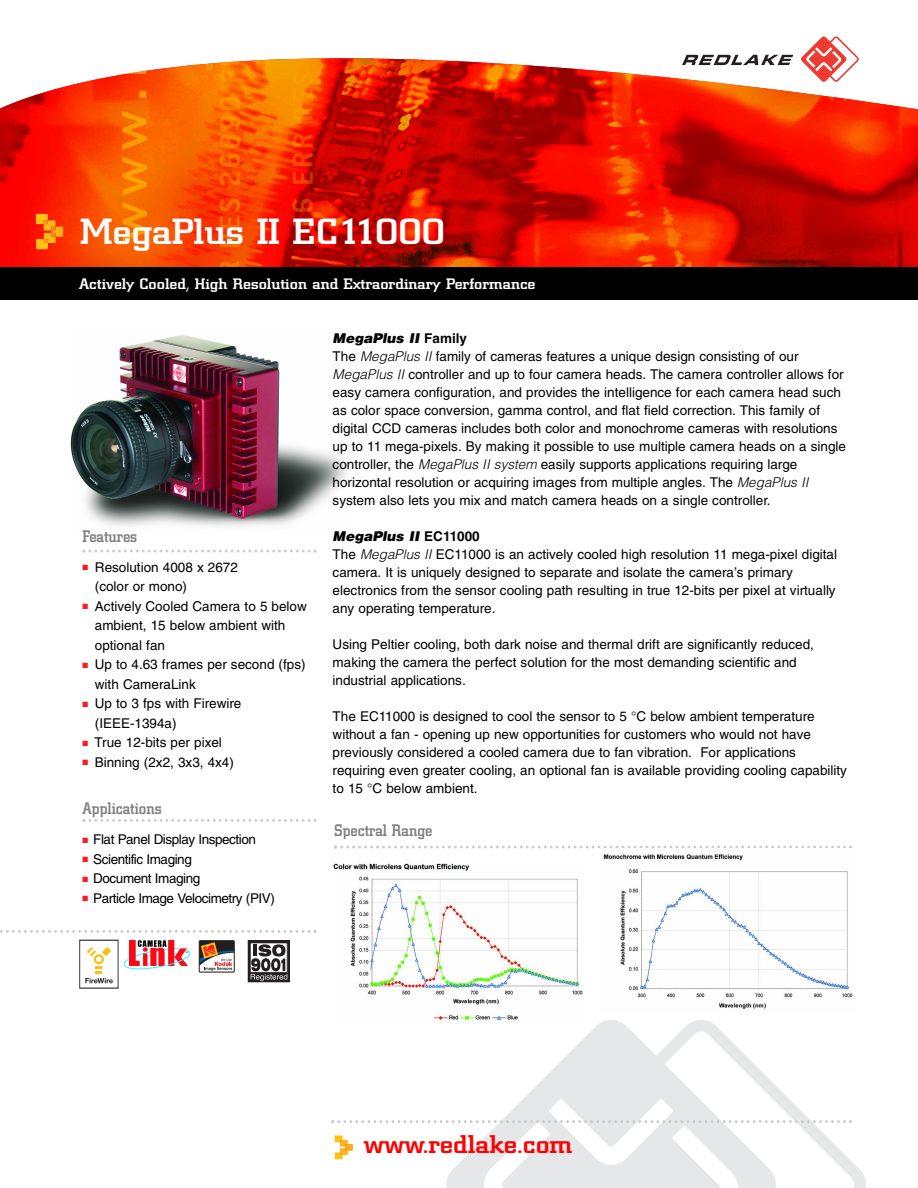
<style>
.page{position:relative;width:918px;height:1188px;background:#fff}
.page>*{position:absolute;margin:0;border:0;box-sizing:border-box;transform-origin:0 0}
.t1{font:500 36px "City";color:#fff;scale:1.2 1}
.t2{font:500 25.35px "City";color:#f00;scale:1.2 1}
.t3{font:500 16.5px "City";color:#808080}
.t4{font:500 15px "City";color:#fff;scale:1.2 1}
.t5{font:13.5px/18px "Helvetica";color:#000}
.t6{font:13.5px "Helvetica";letter-spacing:-.035em;color:#000}
.s1{color:#fd1a1f}
.s2{font-weight:900;font-style:italic}
.s3{font-weight:700}
.s4{font-weight:300;font-style:italic}
</style>
<div class="page">
<img style="left:70px;top:335px;width:277px;height:191px">
<svg style="left:524px;top:1020px;width:342px;height:168px"></svg>
<svg style="left:801px;top:36px;width:58px;height:22px"></svg>
<svg style="left:685px;top:55px;width:108px;height:3px"></svg>
<img style="left:0;top:58px;width:918px;height:209px">
<svg style="left:36px;top:214px;width:27px;height:35px"></svg>
<svg style="left:331px;top:1098px;width:521px;height:90px"></svg>
<svg style="left:250px;top:942px;width:38px;height:38px"></svg>
<div style="left:248px;top:940px;width:42px;height:42px;border:1px solid #231f20"></div>
<div style="left:250px;top:943px;width:38px;height:30px;border:1px solid #231f20"></div>
<svg style="left:251px;top:944px;width:36px;height:37px"></svg>
<div style="left:0;top:267px;width:918px;height:32px;background:#000"></div>
<svg style="left:82px;top:550px;width:235px;height:3px"></svg>
<svg style="left:82px;top:819px;width:235px;height:3px"></svg>
<svg style="left:0;top:930px;width:317px;height:3px"></svg>
<svg style="left:85px;top:947px;width:28px;height:36px"></svg>
<img style="left:123px;top:939px;width:68px;height:31px">
<div style="left:199px;top:940px;width:36px;height:32px;border:1px solid #231f20"></div>
<svg style="left:199px;top:942px;width:35px;height:30px"></svg>
<svg style="left:334px;top:846px;width:518px;height:3px"></svg>
<img style="left:333px;top:863px;width:256px;height:164px">
<img style="left:603px;top:854px;width:250px;height:155px">
<h1 class="t1" style="left:80px;top:219px;width:306px">MegaPlus II EC11000</h1>
<p class="t4" style="left:79px;top:278px;width:382px">Actively Cooled, High Resolution and Extraordinary Performance</p>
<p class="t3" style="left:82px;top:530px;width:56px">Features</p>
<p class="t5" style="left:95px;top:559px;width:145px;line-height:19.5px;text-indent:-12px"><span class="s1">■</span> Resolution 4008 x 2672 (color or mono)</p>
<p class="t5" style="left:95px;top:598px;width:214px;line-height:19.5px;text-indent:-12px"><span class="s1">■</span> Actively Cooled Camera to 5 below ambient, 15 below ambient with optional fan</p>
<p class="t5" style="left:95px;top:656px;width:212px;line-height:19.5px;text-indent:-12px"><span class="s1">■</span> Up to 4.63 frames per second (fps) with CameraLink</p>
<p class="t5" style="left:95px;top:695px;width:148px;line-height:19.5px;text-indent:-12px"><span class="s1">■</span> Up to 3 fps with Firewire (IEEE-1394a)</p>
<p class="t5" style="left:82px;top:735px;width:141px"><span class="s1">■</span> True 12-bits per pixel</p>
<p class="t5" style="left:82px;top:754px;width:153px"><span class="s1">■</span> Binning (2x2, 3x3, 4x4)</p>
<p class="t3" style="left:82px;top:802px;width:81px">Applications</p>
<p class="t6" style="left:82px;top:834px;width:175px"><span class="s1">■</span> Flat Panel Display Inspection</p>
<p class="t6" style="left:82px;top:854px;width:111px"><span class="s1">■</span> Scientific Imaging</p>
<p class="t6" style="left:82px;top:873px;width:119px"><span class="s1">■</span> Document Imaging</p>
<p class="t6" style="left:82px;top:893px;width:194px"><span class="s1">■</span> Particle Image Velocimetry (PIV)</p>
<p class="t5" style="left:333px;top:331px;width:515px"><span class="s2">MegaPlus II</span> <span class="s3">Family<br></span>The <span class="s4">MegaPlus II</span> family of cameras features a unique design consisting of our <span class="s4">MegaPlus II</span> controller and up to four camera heads. The camera controller allows for easy camera configuration, and provides the intelligence for each camera head such as color space conversion, gamma control, and flat field correction. This family of digital CCD cameras includes both color and monochrome cameras with resolutions up to 11 mega-pixels. By making it possible to use multiple camera heads on a single controller, the <span class="s4">MegaPlus II system</span> easily supports applications requiring large horizontal resolution or acquiring images from multiple angles. The <span class="s4">MegaPlus II </span>system also lets you mix and match camera heads on a single controller.</p>
<p class="t5" style="left:333px;top:529px;width:506px"><span class="s2">MegaPlus II</span> <span class="s3">EC11000<br></span>The <span class="s4">MegaPlus II</span> EC11000 is an actively cooled high resolution 11 mega-pixel digital camera. It is uniquely designed to separate and isolate the camera’s primary electronics from the sensor cooling path resulting in true 12-bits per pixel at virtually any operating temperature.</p>
<p class="t5" style="left:333px;top:637px;width:483px">Using Peltier cooling, both dark noise and thermal drift are significantly reduced, making the camera the perfect solution for the most demanding scientific and industrial applications.</p>
<p class="t5" style="left:333px;top:709px;width:516px">The EC11000 is designed to cool the sensor to 5 °C below ambient temperature without a fan - opening up new opportunities for customers who would not have previously considered a cooled camera due to fan vibration. For applications requiring even greater cooling, an optional fan is available providing cooling capability to 15 °C below ambient.</p>
<p class="t3" style="left:334px;top:825px;width:100px">Spectral Range</p>
<h2 class="t2" style="left:364px;top:1135px;width:175px">www.redlake.com</h2>
</div>
